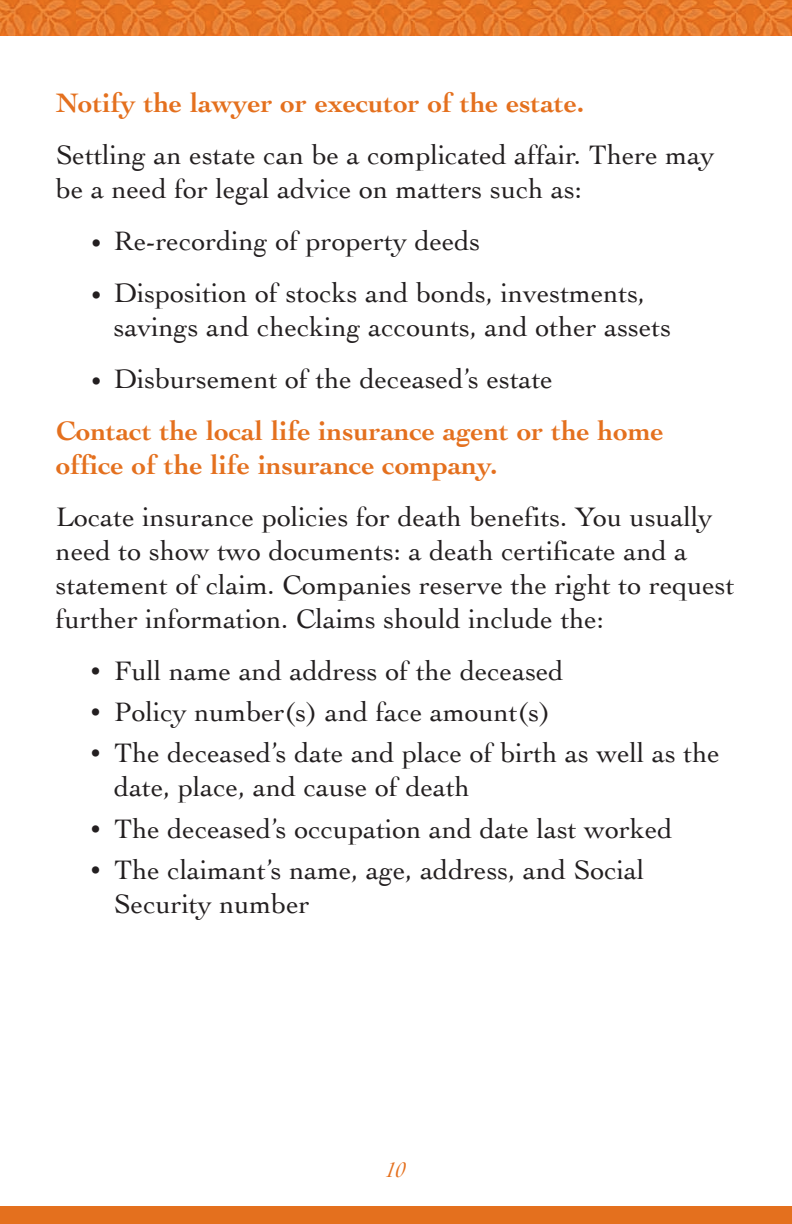
<style>
.page{position:relative;width:792px;height:1224px;background:#fff}
.page>*{position:absolute;margin:0;border:0;box-sizing:border-box;transform-origin:0 0}
.t1{font:28px/34px "Cochin";color:#231f20}
.t2{font:700 28px/52px "Cochin";color:#e4701e}
.t3{font:italic 22px "Cochin";color:#e4701e}
.s1{font-size:22px}
.s2{font-weight:400;font-size:22px;color:#231f20}
.s3{font-weight:400;color:#231f20}
</style>
<div class="page">
<img style="left:0;top:0;width:792px;height:36px">
<div style="left:0;top:1206px;width:792px;height:18px;background:#e4701e"></div>
<p class="t2" style="left:56px;top:77px;width:530px">Notify the lawyer or executor of the estate.</p>
<p class="t1" style="left:56px;top:138px;width:660px">settling an estate can be a complicated affair. there may be a need for legal advice on matters such as:</p>
<p class="t1" style="left:91px;top:224px;width:391px"><span class="s1">•</span> re-recording of property deeds</p>
<p class="t1" style="left:114px;top:276px;width:559px;text-indent:-23px"><span class="s1">•</span> Disposition of stocks and bonds, investments, savings and checking accounts, and other assets</p>
<p class="t2" style="left:56px;top:353px;width:609px;text-indent:35px"><span class="s2">•</span> <span class="s3">Disbursement of the deceased’s estate<br></span>contact the local life insurance agent or the home</p>
<p class="t2" style="left:56px;top:439px;width:443px">office of the life insurance company.</p>
<p class="t1" style="left:56px;top:500px;width:680px">Locate insurance policies for death benefits. You usually need to show two documents: a death certificate and a statement of claim. companies reserve the right to request further information. claims should include the:</p>
<p class="t1" style="left:90px;top:654px;width:475px"><span class="s1">•</span> Full name and address of the deceased</p>
<p class="t1" style="left:90px;top:695px;width:462px"><span class="s1">•</span> Policy number(s) and face amount(s)</p>
<p class="t1" style="left:114px;top:736px;width:607px;text-indent:-24px"><span class="s1">•</span> the deceased’s date and place of birth as well as the date, place, and cause of death</p>
<p class="t1" style="left:90px;top:811px;width:584px"><span class="s1">•</span> the deceased’s occupation and date last worked</p>
<p class="t1" style="left:114px;top:853px;width:532px;text-indent:-24px"><span class="s1">•</span> the claimant’s name, age, address, and social security number</p>
<p class="t3" style="left:386px;top:1157px;width:21px">10</p>
</div>
